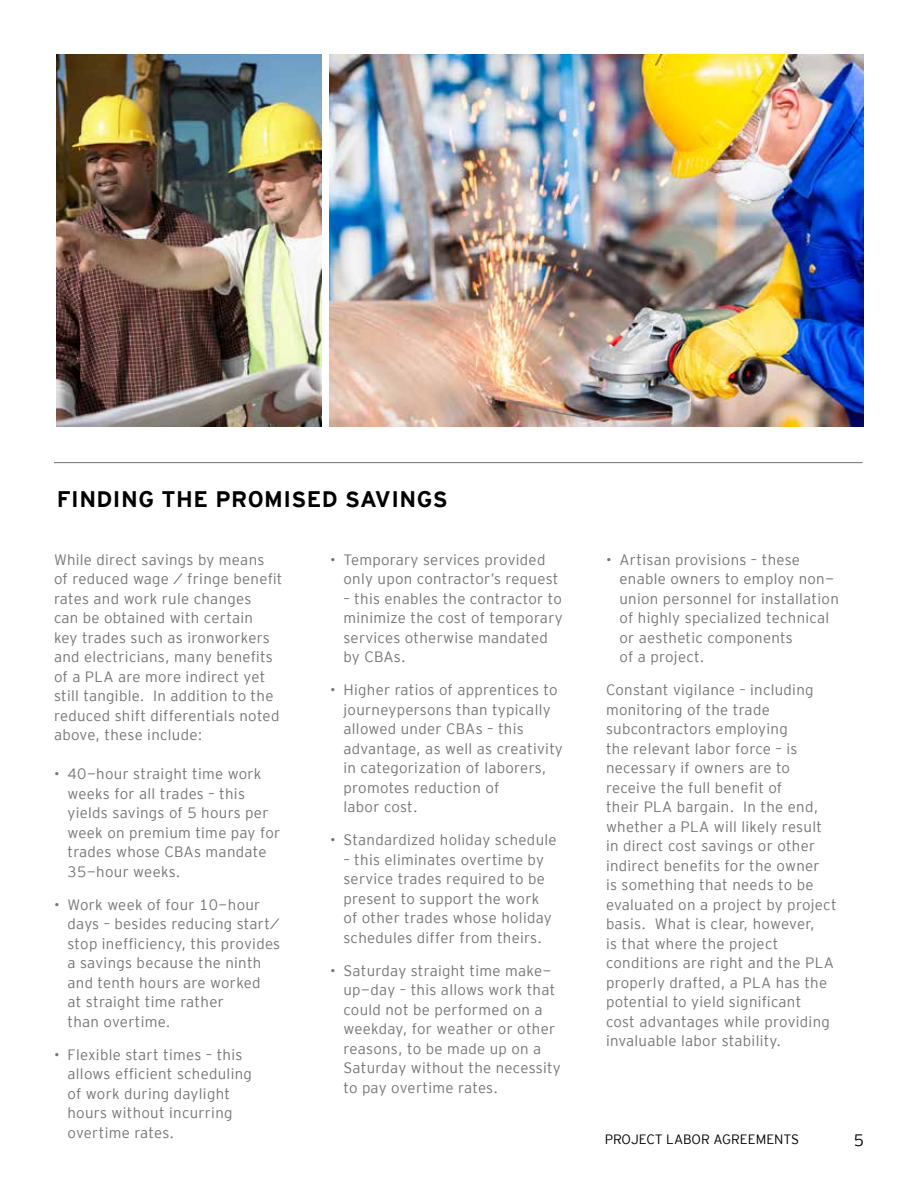
<style>
.page{position:relative;width:918px;height:1188px;background:#fff}
.page>*{position:absolute;margin:0;border:0;box-sizing:border-box;transform-origin:0 0}
.t1{font:700 22.5px "Interstate Mono";letter-spacing:.02em;color:#000}
.t2{font:16.5px "Interstate Mono Lgt";color:#000}
.t3{font:15px/19.5px "Interstate Mono Lgt";letter-spacing:.02em;color:#777575}
.t4{font:13.5px "Interstate Mono Lgt";color:#000}
</style>
<div class="page">
<hr style="left:54px;top:462px;width:809px;height:1px;background:#6d6e71">
<img style="left:57px;top:54px;width:264px;height:372px">
<img style="left:330px;top:54px;width:534px;height:372px">
<h1 class="t1" style="left:57px;top:487px;width:392px">FINDING THE PROMISED SAVINGS</h1>
<p class="t3" style="left:54px;top:550px;width:230px">While direct savings by means<br>of reduced wage / fringe benefit rates and work rule changes<br>can be obtained with certain<br>key trades such as ironworkers and electricians, many benefits of a PLA are more indirect yet still tangible. In addition to the reduced shift differentials noted above, these include:</p>
<p class="t3" style="left:68px;top:764px;width:214px;text-indent:-14px">• 40-hour straight time work weeks for all trades – this yields savings of 5 hours per week on premium time pay for trades whose CBAs mandate<br>35-hour weeks.</p>
<p class="t3" style="left:68px;top:895px;width:214px;text-indent:-14px">• Work week of four 10-hour days – besides reducing start/ stop inefficiency, this provides a savings because the ninth and tenth hours are worked<br>at straight time rather<br>than overtime.</p>
<p class="t3" style="left:68px;top:1045px;width:186px;text-indent:-14px">• Flexible start times – this allows efficient scheduling of work during daylight hours without incurring overtime rates.</p>
<p class="t3" style="left:344px;top:550px;width:216px;text-indent:-14px">• Temporary services provided only upon contractor’s request</p>
<p class="t3" style="left:344px;top:589px;width:221px">– this enables the contractor to minimize the cost of temporary services otherwise mandated by CBAs.</p>
<p class="t3" style="left:344px;top:680px;width:221px;text-indent:-14px">• Higher ratios of apprentices to journeypersons than typically allowed under CBAs – this advantage, as well as creativity in categorization of laborers, promotes reduction of<br>labor cost.</p>
<p class="t3" style="left:330px;top:830px;width:228px">• Standardized holiday schedule</p>
<p class="t3" style="left:344px;top:850px;width:210px">– this eliminates overtime by service trades required to be present to support the work of other trades whose holiday schedules differ from theirs.</p>
<p class="t3" style="left:344px;top:961px;width:219px;text-indent:-14px">• Saturday straight time make&shy;up-day – this allows work that could not be performed on a weekday, for weather or other reasons, to be made up on a<br>Saturday without the necessity to pay overtime rates.</p>
<p class="t3" style="left:620px;top:550px;width:221px;text-indent:-14px">• Artisan provisions – these enable owners to employ non&shy;union personnel for installation of highly specialized technical or aesthetic components<br>of a project.</p>
<p class="t3" style="left:606px;top:680px;width:232px">Constant vigilance – including monitoring of the trade subcontractors employing<br>the relevant labor force – is necessary if owners are to receive the full benefit of<br>their PLA bargain. In the end, whether a PLA will likely result in direct cost savings or other indirect benefits for the owner<br>is something that needs to be evaluated on a project by project basis. What is clear, however,<br>is that where the project conditions are right and the PLA properly drafted, a PLA has the potential to yield significant<br>cost advantages while providing invaluable labor stability.</p>
<p class="t4" style="left:605px;top:1132px;width:196px">PROJECT LABOR AGREEMENTS</p>
<p class="t2" style="left:854px;top:1131px;width:12px">5</p>
</div>
